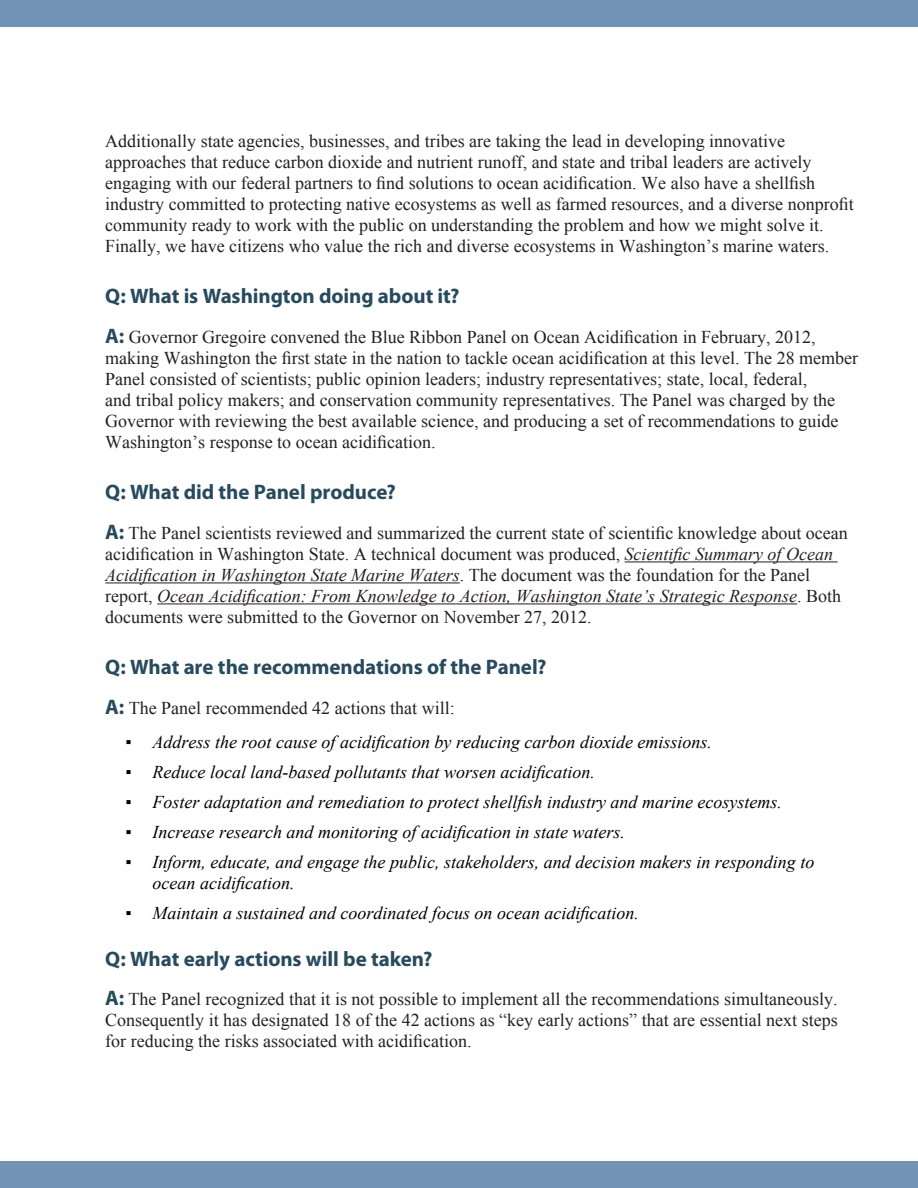
<style>
.page{position:relative;width:918px;height:1188px;background:#fff}
.page>*{position:absolute;margin:0;border:0;box-sizing:border-box;transform-origin:0 0}
.Section_Sublead{font:700 21px "Myriad Pro";letter-spacing:-.005em;color:#274b5e}
.Body{font:18px/21px "Times New Roman";color:#231f20}
.Short_List{font:italic 18px/21px "Times New Roman";color:#000}
.s1{font-family:"Myriad Pro";font-weight:700;font-size:21px;color:#274b5e}
.s2{font-style:italic}
.s3{font-style:normal}
</style>
<div class="page">
<div style="left:0;top:1161px;width:918px;height:27px;background:#7194b6"></div>
<hr style="left:625px;top:562px;width:213px;height:1px;background:#231f20">
<hr style="left:105px;top:583px;width:355px;height:1px;background:#231f20">
<hr style="left:157px;top:604px;width:640px;height:1px;background:#231f20">
<div style="left:0;top:0;width:918px;height:27px;background:#7194b6"></div>
<p class="Body" style="left:105px;top:131px;width:750px">Additionally state agencies, businesses, and tribes are taking the lead in developing innovative approaches that reduce carbon dioxide and nutrient runoff, and state and tribal leaders are actively engaging with our federal partners to find solutions to ocean acidification. We also have a shellfish industry committed to protecting native ecosystems as well as farmed resources, and a diverse nonprofit community ready to work with the public on understanding the problem and how we might solve it.<br>Finally, we have citizens who value the rich and diverse ecosystems in Washington’s marine waters.</p>
<p class="Section_Sublead" style="left:105px;top:283px;width:356px">Q: What is Washington doing about it?</p>
<p class="Body" style="left:105px;top:326px;width:754px"><span class="s1">A:</span> Governor Gregoire convened the Blue Ribbon Panel on Ocean Acidification in February, 2012, making Washington the first state in the nation to tackle ocean acidification at this level. The 28 member Panel consisted of scientists; public opinion leaders; industry representatives; state, local, federal,<br>and tribal policy makers; and conservation community representatives. The Panel was charged by the Governor with reviewing the best available science, and producing a set of recommendations to guide Washington’s response to ocean acidification.</p>
<p class="Section_Sublead" style="left:105px;top:478px;width:292px">Q: What did the Panel produce?</p>
<p class="Body" style="left:105px;top:522px;width:744px"><span class="s1">A:</span> The Panel scientists reviewed and summarized the current state of scientific knowledge about ocean acidification in Washington State. A technical document was produced, <span class="s2">Scientific Summary of Ocean Acidification in Washington State Marine Waters</span>. The document was the foundation for the Panel report, <span class="s2">Ocean Acidification: From Knowledge to Action, Washington State’s Strategic Response</span>. Both documents were submitted to the Governor on November 27, 2012.</p>
<p class="Section_Sublead" style="left:105px;top:653px;width:443px">Q: What are the recommendations of the Panel?</p>
<p class="Body" style="left:105px;top:697px;width:351px"><span class="s1">A:</span> The Panel recommended 42 actions that will:</p>
<p class="Short_List" style="left:126px;top:731px;width:588px"><span class="s3">▪</span> Address the root cause of acidification by reducing carbon dioxide emissions.</p>
<p class="Short_List" style="left:126px;top:761px;width:471px"><span class="s3">▪</span> Reduce local land-based pollutants that worsen acidification.</p>
<p class="Short_List" style="left:126px;top:791px;width:658px"><span class="s3">▪</span> Foster adaptation and remediation to protect shellfish industry and marine ecosystems.</p>
<p class="Short_List" style="left:126px;top:821px;width:501px"><span class="s3">▪</span> Increase research and monitoring of acidification in state waters.</p>
<p class="Short_List" style="left:153px;top:851px;width:663px;text-indent:-27px"><span class="s3">▪</span> Inform, educate, and engage the public, stakeholders, and decision makers in responding to ocean acidification.</p>
<p class="Short_List" style="left:126px;top:902px;width:515px"><span class="s3">▪</span> Maintain a sustained and coordinated focus on ocean acidification.</p>
<p class="Section_Sublead" style="left:105px;top:945px;width:329px">Q: What early actions will be taken?</p>
<p class="Body" style="left:105px;top:989px;width:734px;text-align:justify"><span class="s1">A:</span> The Panel recognized that it is not possible to implement all the recommendations simultaneously.<br>Consequently it has designated 18 of the 42 actions as “key early actions” that are essential next steps for reducing the risks associated with acidification.</p>
</div>
